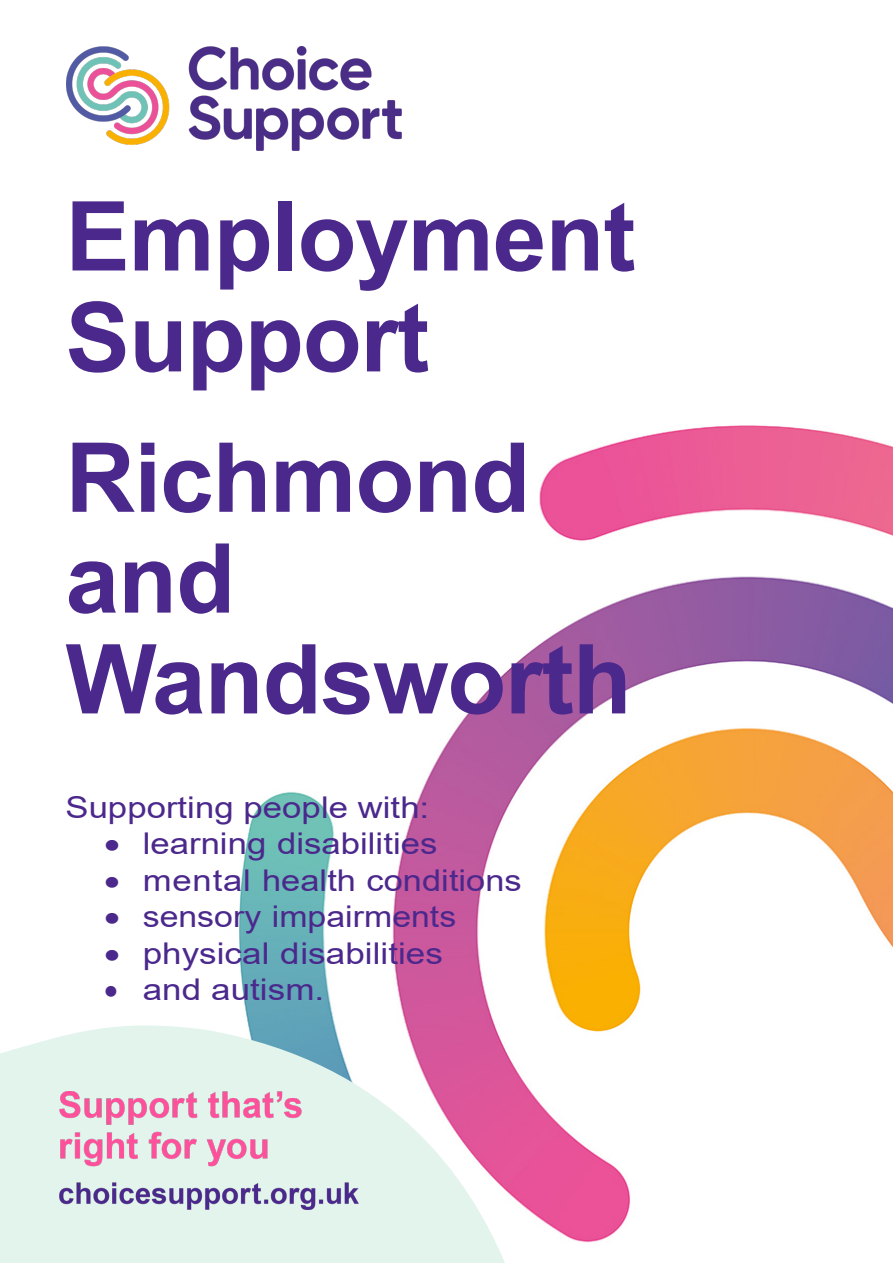
<style>
.page{position:relative;width:893px;height:1263px;background:#fff}
.page>*{position:absolute;margin:0;border:0;box-sizing:border-box;transform-origin:0 0}
.t1{font:700 96.6px/100.8px "Arial";letter-spacing:-.01em;color:#4b288c}
.t2{font:30px "Arial";color:#4b288c;scale:1.16 1}
.t3{font:30px "Arial";color:#4b288c;scale:1.17 1}
.t4{font:30px "Arial";color:#4b288c;scale:1.13 1}
</style>
<div class="page">
<img style="left:239px;top:426px;width:654px;height:817px">
<img style="left:67px;top:47px;width:334px;height:103px">
<svg style="left:0;top:1017px;width:505px;height:246px;fill:#e3f4ed"></svg>
<img style="left:59px;top:1092px;width:300px;height:118px">
<p class="t1" style="left:65px;top:187px;width:571px">Employment<br>Support</p>
<p class="t1" style="left:65px;top:428px;width:568px">Richmond and<br>Wandsworth</p>
<p class="t2" style="left:65px;top:786px;width:315px">Supporting people with:</p>
<p class="t2" style="left:104px;top:823px;width:289px">• learning disabilities</p>
<p class="t2" style="left:104px;top:859px;width:362px">• mental health conditions</p>
<p class="t4" style="left:104px;top:896px;width:313px">• sensory impairments</p>
<p class="t3" style="left:104px;top:933px;width:291px">• physical disabilities</p>
<p class="t3" style="left:104px;top:969px;width:190px">• and autism.</p>
</div>
